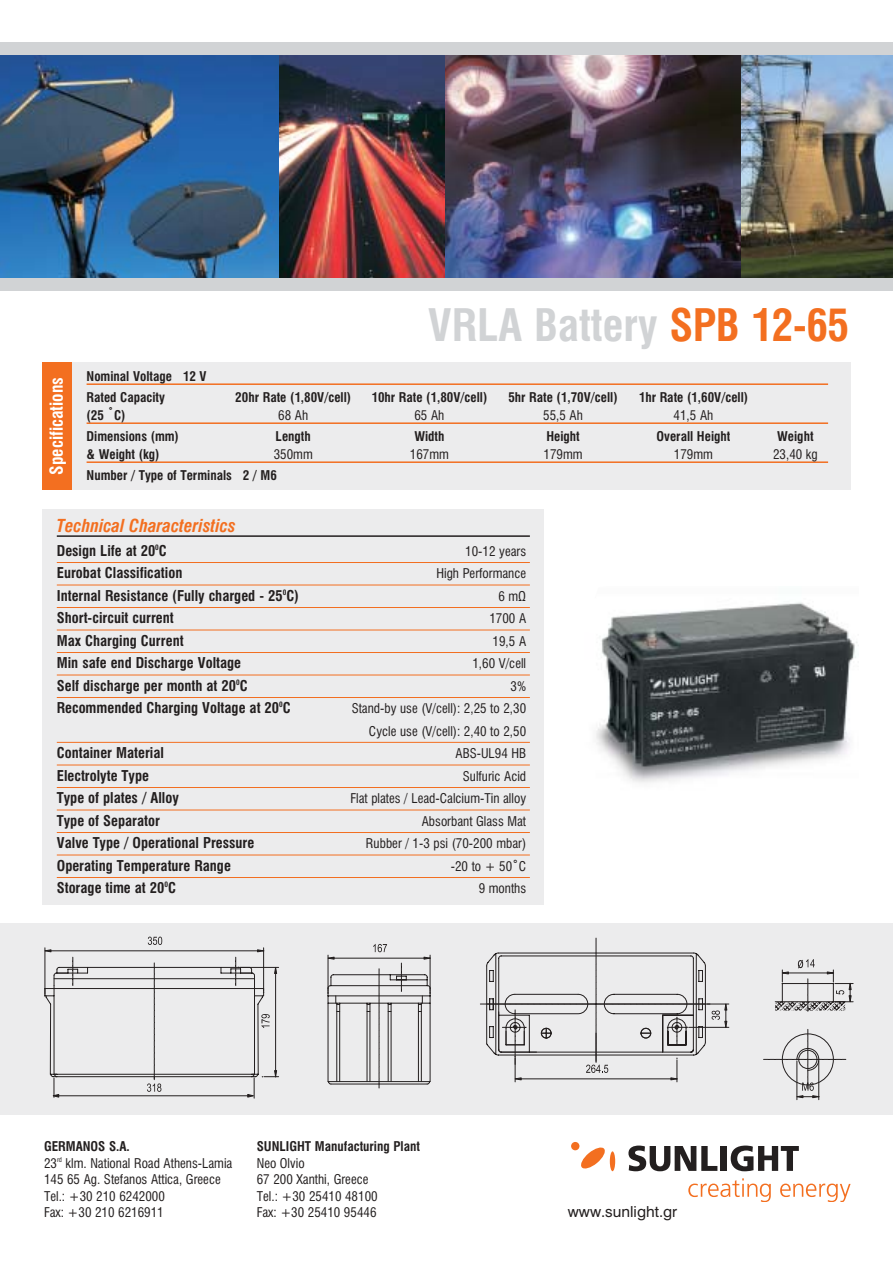
<style>
.page{position:relative;width:893px;height:1263px;background:#fff}
.page>*{position:absolute;margin:0;border:0;box-sizing:border-box;transform-origin:0 0}
.t1{font:45px "UB Helvetica Cond Bold";color:#d1d3d5}
.t2{font:italic 18px "UB Helvetica Cond Bold";color:#f36f20}
.t3{font:18px "UB Helvetica Cond Bold";color:#fff}
.t4{font:15px "UB Helvetica Cond Bold";color:#231f1f}
.t5{font:15px "UB Helvetica";color:#231f1f}
.t6{font:13.5px/16.5px "UB Helvetica Cond";color:#231f1f}
.t7{font:13.5px/21px "UB Helvetica Cond Bold";color:#231f1f}
.s1{color:#f36f20}
</style>
<div class="page">
<img style="left:740px;top:55px;width:152px;height:224px">
<img style="left:444px;top:55px;width:296px;height:224px">
<img style="left:278px;top:55px;width:166px;height:224px">
<img style="left:0;top:55px;width:278px;height:224px">
<div style="left:0;top:43px;width:892px;height:12px;background:#d1d3d5"></div>
<div style="left:0;top:279px;width:892px;height:12px;background:#d1d3d5"></div>
<div style="left:43px;top:362px;width:807px;height:128px;background:#ececed"></div>
<hr style="left:87px;top:383px;width:741px;height:2px;background:#f36f20">
<hr style="left:87px;top:422px;width:741px;height:2px;background:#f36f20">
<hr style="left:87px;top:461px;width:741px;height:2px;background:#f36f20">
<div style="left:43px;top:509px;width:501px;height:395px;background:#ececed"></div>
<hr style="left:57px;top:535px;width:473px;height:2px;background:#231f1f">
<hr style="left:57px;top:562px;width:473px;height:1px;background:#f36f20">
<hr style="left:57px;top:585px;width:473px;height:1px;background:#f36f20">
<hr style="left:57px;top:607px;width:473px;height:1px;background:#f36f20">
<hr style="left:57px;top:630px;width:473px;height:1px;background:#f36f20">
<hr style="left:57px;top:652px;width:473px;height:1px;background:#f36f20">
<hr style="left:57px;top:675px;width:473px;height:1px;background:#f36f20">
<hr style="left:57px;top:697px;width:473px;height:1px;background:#f36f20">
<hr style="left:57px;top:742px;width:473px;height:1px;background:#f36f20">
<hr style="left:57px;top:765px;width:473px;height:1px;background:#f36f20">
<hr style="left:57px;top:787px;width:473px;height:1px;background:#f36f20">
<hr style="left:57px;top:810px;width:473px;height:1px;background:#f36f20">
<hr style="left:57px;top:832px;width:473px;height:1px;background:#f36f20">
<hr style="left:57px;top:855px;width:473px;height:1px;background:#f36f20">
<hr style="left:57px;top:877px;width:473px;height:1px;background:#f36f20">
<div style="left:0;top:923px;width:892px;height:192px;background:#ececed"></div>
<hr style="left:796px;top:1061px;width:1px;height:39px;background:#231f1f">
<hr style="left:818px;top:1061px;width:1px;height:39px;background:#231f1f">
<svg style="left:480px;top:937px;width:373px;height:161px"></svg>
<div style="left:43px;top:362px;width:29px;height:128px;background:#f36f20"></div>
<img style="left:596px;top:602px;width:261px;height:181px">
<svg style="left:628px;top:1146px;width:89px;height:25px"></svg>
<div style="left:720px;top:1146px;width:6px;height:25px;background:#231f1f"></div>
<svg style="left:730px;top:1146px;width:68px;height:25px"></svg>
<svg style="left:688px;top:1178px;width:82px;height:24px"></svg>
<svg style="left:780px;top:1184px;width:70px;height:18px"></svg>
<svg style="left:609px;top:1151px;width:6px;height:20px"></svg>
<svg style="left:579px;top:1146px;width:26px;height:23px"></svg>
<div style="left:571px;top:1142px;width:8px;height:8px;background:#f36f20;border-radius:50%"></div>
<svg style="left:44px;top:937px;width:235px;height:162px"></svg>
<svg style="left:327px;top:944px;width:104px;height:145px"></svg>
<h2 class="t3" style="left:50px;top:475px;width:99px;rotate:-90deg">Specifications</h2>
<p class="t7" style="left:87px;top:367px;width:122px">Nominal Voltage 12 V<br>Rated Capacity</p>
<h1 class="t1" style="left:428px;top:309px;width:423px">VRLA Battery <span class="s1">SPB 12-65</span></h1>
<p class="t7" style="left:235px;top:388px;width:117px">20hr Rate (1,80V/cell)</p>
<p class="t7" style="left:371px;top:388px;width:117px">10hr Rate (1,80V/cell)</p>
<p class="t7" style="left:508px;top:388px;width:111px">5hr Rate (1,70V/cell)</p>
<p class="t7" style="left:638px;top:388px;width:111px">1hr Rate (1,60V/cell)</p>
<p class="t7" style="left:87px;top:406px;width:40px">(25 ÆC)</p>
<p class="t6" style="left:278px;top:408px;width:31px">68 Ah</p>
<p class="t6" style="left:414px;top:408px;width:31px">65 Ah</p>
<p class="t6" style="left:543px;top:408px;width:41px">55,5 Ah</p>
<p class="t6" style="left:673px;top:408px;width:41px">41,5 Ah</p>
<p class="t7" style="left:87px;top:427px;width:94px">Dimensions (mm)</p>
<p class="t7" style="left:276px;top:427px;width:37px">Length</p>
<p class="t7" style="left:414px;top:427px;width:32px">Width</p>
<p class="t7" style="left:546px;top:427px;width:35px">Height</p>
<p class="t7" style="left:656px;top:427px;width:75px">Overall Height</p>
<p class="t7" style="left:777px;top:427px;width:38px">Weight</p>
<p class="t7" style="left:87px;top:445px;width:74px">&amp; Weight (kg)</p>
<p class="t6" style="left:274px;top:447px;width:41px">350mm</p>
<p class="t6" style="left:410px;top:447px;width:41px">167mm</p>
<p class="t6" style="left:543px;top:447px;width:41px">179mm</p>
<p class="t6" style="left:674px;top:447px;width:41px">179mm</p>
<p class="t6" style="left:773px;top:447px;width:46px">23,40 kg</p>
<p class="t7" style="left:87px;top:466px;width:192px">Number / Type of Terminals 2 / M6</p>
<h2 class="t2" style="left:57px;top:518px;width:180px">Technical Characteristics</h2>
<p class="t4" style="left:57px;top:545px;width:112px">Design Life at 20<sup>0</sup>C</p>
<p class="t6" style="left:465px;top:544px;width:62px">10-12 years</p>
<p class="t4" style="left:57px;top:568px;width:127px">Eurobat Classification</p>
<p class="t6" style="left:436px;top:567px;width:91px">High Performance</p>
<p class="t4" style="left:57px;top:590px;width:244px">Internal Resistance (Fully charged - 25<sup>0</sup>C)</p>
<p class="t6" style="left:498px;top:589px;width:29px">6 mø</p>
<p class="t4" style="left:57px;top:613px;width:118px">Short-circuit current</p>
<p class="t6" style="left:489px;top:612px;width:38px">1700 A</p>
<p class="t4" style="left:57px;top:635px;width:128px">Max Charging Current</p>
<p class="t6" style="left:492px;top:634px;width:35px">19,5 A</p>
<p class="t4" style="left:57px;top:658px;width:186px">Min safe end Discharge Voltage</p>
<p class="t6" style="left:472px;top:657px;width:55px">1,60 V/cell</p>
<p class="t4" style="left:57px;top:680px;width:192px">Self discharge per month at 20<sup>0</sup>C</p>
<p class="t6" style="left:510px;top:679px;width:17px">3%</p>
<p class="t4" style="left:57px;top:703px;width:235px">Recommended Charging Voltage at 20<sup>0</sup>C</p>
<p class="t6" style="left:351px;top:699px;width:176px;line-height:22.5px;text-align:right">Stand-by use (V/cell): 2,25 to 2,30<br>Cycle use (V/cell): 2,40 to 2,50</p>
<p class="t4" style="left:57px;top:748px;width:109px">Container Material</p>
<p class="t6" style="left:455px;top:747px;width:72px">ABS-UL94 HB</p>
<p class="t4" style="left:57px;top:770px;width:94px">Electrolyte Type</p>
<p class="t6" style="left:463px;top:769px;width:65px">Sulfuric Acid</p>
<p class="t4" style="left:57px;top:793px;width:123px">Type of plates / Alloy</p>
<p class="t6" style="left:350px;top:792px;width:177px">Flat plates / Lead-Calcium-Tin alloy</p>
<p class="t4" style="left:57px;top:815px;width:105px">Type of Separator</p>
<p class="t6" style="left:421px;top:814px;width:106px">Absorbant Glass Mat</p>
<p class="t4" style="left:57px;top:838px;width:199px">Valve Type / Operational Pressure</p>
<p class="t6" style="left:366px;top:837px;width:162px">Rubber / 1-3 psi (70-200 mbar)</p>
<p class="t4" style="left:57px;top:860px;width:176px">Operating Temperature Range</p>
<p class="t6" style="left:451px;top:859px;width:77px">-20 to + 50ÆC</p>
<p class="t4" style="left:57px;top:883px;width:121px">Storage time at 20<sup>0</sup>C</p>
<p class="t6" style="left:478px;top:882px;width:49px">9 months</p>
<p class="t7" style="left:44px;top:1138px;width:87px">GERMANOS S.A.</p>
<p class="t6" style="left:44px;top:1156px;width:190px">23<sup>rd</sup> klm. National Road Athens-Lamia<br>145 65 Ag. Stefanos Attica, Greece<br>Tel.: +30 210 6242000<br>Fax: +30 210 6216911</p>
<p class="t7" style="left:257px;top:1138px;width:165px">SUNLIGHT Manufacturing Plant</p>
<p class="t6" style="left:257px;top:1156px;width:122px">Neo Olvio<br>67 200 Xanthi, Greece<br>Tel.: +30 25410 48100<br>Fax: +30 25410 95446</p>
<p class="t5" style="left:568px;top:1207px;width:111px">www.sunlight.gr</p>
</div>
